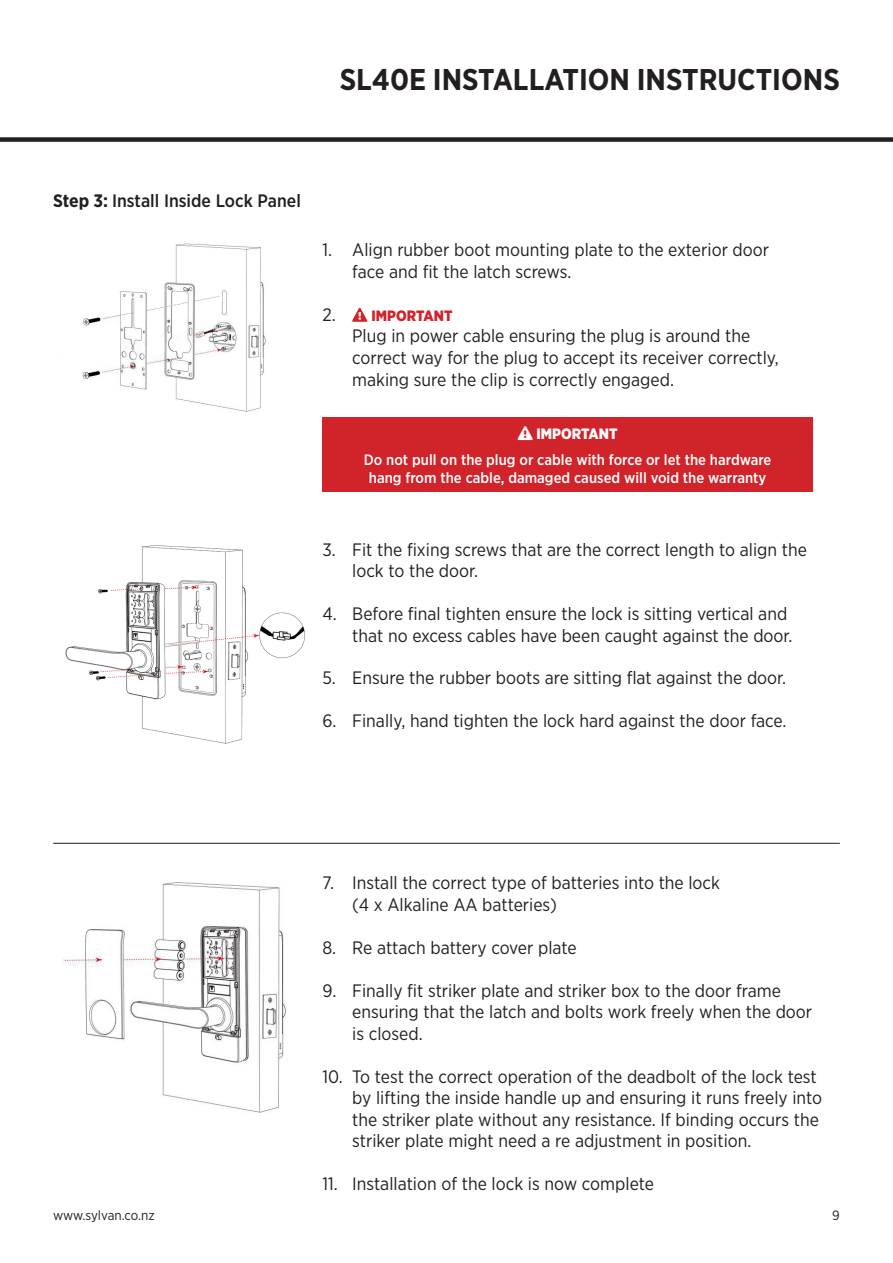
<style>
.page{position:relative;width:893px;height:1263px;background:#fff}
.page>*{position:absolute;margin:0;border:0;box-sizing:border-box;transform-origin:0 0}
.t1{font:700 30px "Gotham Narrow";color:#231f20}
.Body{font:18px/21.6px "Gotham Narrow";color:#231f20}
.t2{font:500 18px "Gotham Narrow";color:#231f20}
.Body-2{font:500 15px/18px "Gotham Narrow";color:#fff;text-align:center}
.Body-3{font:900 15px "Gotham Narrow";color:#d1232a}
.Body-4{font:900 15px "Gotham Narrow";color:#fff}
.t3{font:13.5px "Gotham Narrow";letter-spacing:-.015em;color:#231f20}
.s1{font-weight:700}
.s2{font-weight:400;font-size:18px;color:#231f20}
</style>
<div class="page">
<div style="left:0;top:137px;width:893px;height:5px;background:#231f20"></div>
<hr style="left:53px;top:843px;width:787px;height:1px;background:#231f20">
<svg style="left:352px;top:308px;width:15px;height:14px"></svg>
<div style="left:322px;top:417px;width:491px;height:74px;background:#d1232a"></div>
<img style="left:65px;top:545px;width:241px;height:199px">
<img style="left:82px;top:243px;width:184px;height:169px">
<img style="left:63px;top:882px;width:223px;height:231px">
<h1 class="t1" style="left:340px;top:60px;width:502px">SL40E INSTALLATION INSTRUCTIONS</h1>
<p class="t2" style="left:53px;top:190px;width:249px"><span class="s1">Step 3:</span> Install Inside Lock Panel</p>
<p class="Body" style="left:352px;top:239px;width:418px;text-indent:-30px">1. Align rubber boot mounting plate to the exterior door face and fit the latch screws.</p>
<p class="Body-3" style="left:322px;top:306px;width:132px"><span class="s2">2.</span> IMPORTANT</p>
<p class="Body" style="left:352px;top:325px;width:428px">Plug in power cable ensuring the plug is around the correct way for the plug to accept its receiver correctly, making sure the clip is correctly engaged.</p>
<p class="Body-4" style="left:518px;top:423px;width:101px">❑ IMPORTANT</p>
<p class="Body-2" style="left:364px;top:451px;width:409px">Do not pull on the plug or cable with force or let the hardware hang from the cable, damaged caused will void the warranty</p>
<p class="Body" style="left:352px;top:538px;width:456px;text-indent:-30px">3. Fit the fixing screws that are the correct length to align the lock to the door.</p>
<p class="Body" style="left:322px;top:602px;width:472px;text-align:right">4. Before final tighten ensure the lock is sitting vertical and that no excess cables have been caught against the door.</p>
<p class="Body" style="left:322px;top:667px;width:465px">5. Ensure the rubber boots are sitting flat against the door.</p>
<p class="Body" style="left:322px;top:710px;width:466px">6. Finally, hand tighten the lock hard against the door face.</p>
<p class="Body" style="left:352px;top:872px;width:369px;text-indent:-30px">7. Install the correct type of batteries into the lock (4 x Alkaline AA batteries)</p>
<p class="Body" style="left:322px;top:936px;width:256px">8. Re attach battery cover plate</p>
<p class="Body" style="left:352px;top:979px;width:462px;text-indent:-30px">9. Finally fit striker plate and striker box to the door frame ensuring that the latch and bolts work freely when the door is closed.</p>
<p class="Body" style="left:352px;top:1065px;width:471px;text-indent:-30px">10. To test the correct operation of the deadbolt of the lock test by lifting the inside handle up and ensuring it runs freely into the striker plate without any resistance. If binding occurs the striker plate might need a re adjustment in position.</p>
<p class="Body" style="left:322px;top:1173px;width:333px">11. Installation of the lock is now complete</p>
<p class="t3" style="left:53px;top:1207px;width:103px">www.sylvan.co.nz</p>
<p class="t3" style="left:832px;top:1207px;width:9px">9</p>
</div>
